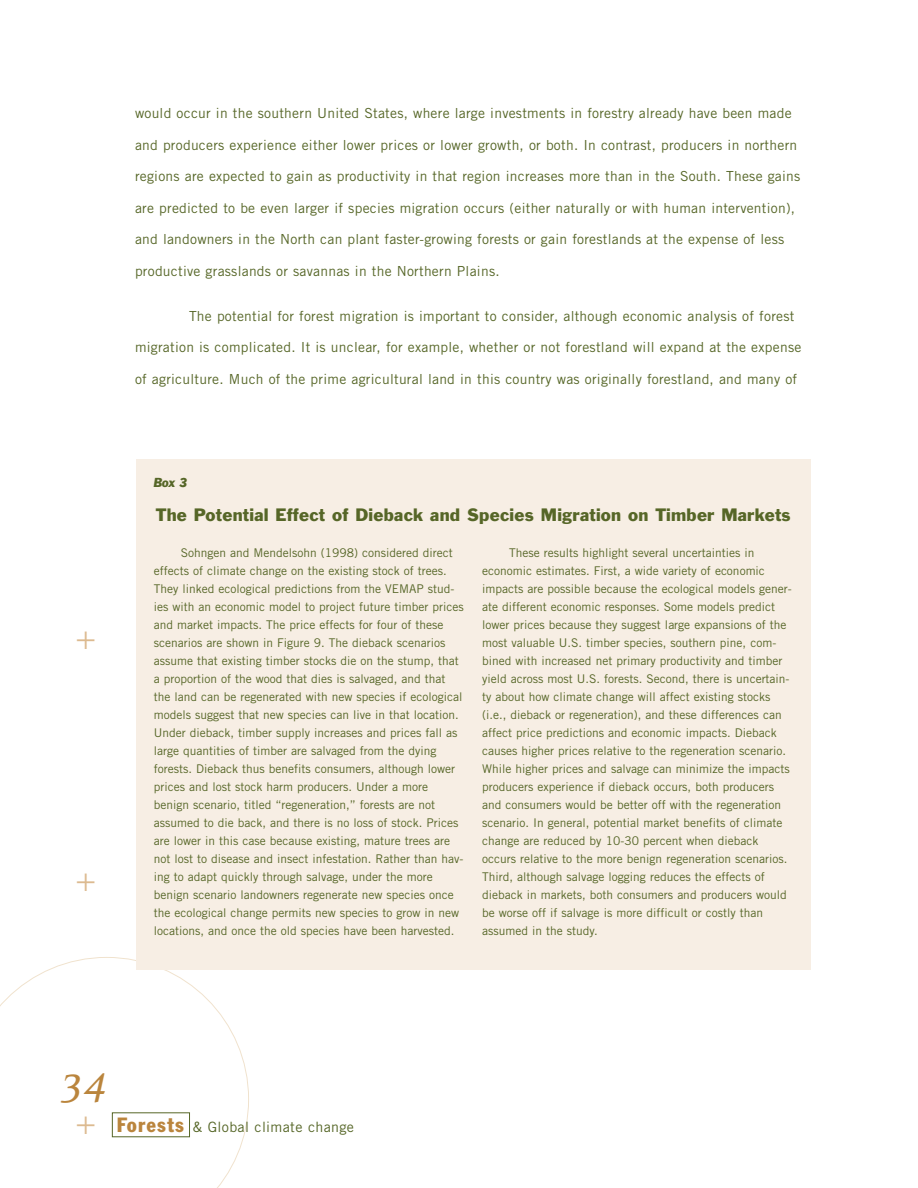
<style>
.page{position:relative;width:918px;height:1188px;background:#fff}
.page>*{position:absolute;margin:0;border:0;box-sizing:border-box;transform-origin:0 0}
.t1{font:italic 45px "Eidetic Serif";color:#ba853d}
.t2{font:300 30px "Akzidenz Grotesk BE";color:#dcba90}
.t3{font:16.5px "Franklin Gothic BT";letter-spacing:.015em;color:#566627}
.t4{font:14.25px "Trade Gothic";letter-spacing:.025em;color:#566627}
.t5{font:13.8px "Trade Gothic";letter-spacing:.02em;color:#566627}
.t6{font:12px/18px "Trade Gothic";color:#566627}
.t7{font:italic 12px "Franklin Gothic BT";color:#566627}
.s1{font-family:"Franklin Gothic BT";font-stretch:condensed;font-size:20.25px;color:#ba853d}
</style>
<div class="page">
<svg style="left:0;top:957px;width:249px;height:231px"></svg>
<div style="left:136px;top:460px;width:675px;height:84px;background:#f7eee4"></div>
<div style="left:136px;top:530px;width:675px;height:440px;background:#f7eee4"></div>
<h2 class="t2" style="left:76px;top:628px;width:22px">+</h2>
<h2 class="t2" style="left:76px;top:870px;width:22px">+</h2>
<p class="t5" style="left:135px;top:108px;width:658px">would occur in the southern United States, where large investments in forestry already have been made</p>
<p class="t5" style="left:135px;top:140px;width:664px">and producers experience either lower prices or lower growth, or both. In contrast, producers in northern</p>
<p class="t5" style="left:135px;top:171px;width:667px">regions are expected to gain as productivity in that region increases more than in the South. These gains</p>
<p class="t5" style="left:135px;top:203px;width:662px">are predicted to be even larger if species migration occurs (either naturally or with human intervention),</p>
<p class="t5" style="left:135px;top:234px;width:651px">and landowners in the North can plant faster-growing forests or gain forestlands at the expense of less</p>
<p class="t5" style="left:135px;top:266px;width:366px">productive grasslands or savannas in the Northern Plains.</p>
<p class="t5" style="left:189px;top:311px;width:607px">The potential for forest migration is important to consider, although economic analysis of forest</p>
<p class="t5" style="left:135px;top:342px;width:668px">migration is complicated. It is unclear, for example, whether or not forestland will expand at the expense</p>
<p class="t5" style="left:135px;top:374px;width:664px">of agriculture. Much of the prime agricultural land in this country was originally forestland, and many of</p>
<p class="t7" style="left:154px;top:478px;width:35px">Box 3</p>
<h3 class="t3" style="left:156px;top:509px;width:636px">The Potential Effect of Dieback and Species Migration on Timber Markets</h3>
<p class="t6" style="left:154px;top:545px;width:312px;text-indent:27px">Sohngen and Mendelsohn (1998) considered direct effects of climate change on the existing stock of trees.<br>They linked ecological predictions from the VEMAP stud&shy;ies with an economic model to project future timber prices and market impacts. The price effects for four of these scenarios are shown in Figure 9. The dieback scenarios assume that existing timber stocks die on the stump, that a proportion of the wood that dies is salvaged, and that the land can be regenerated with new species if ecological models suggest that new species can live in that location.<br>Under dieback, timber supply increases and prices fall as large quantities of timber are salvaged from the dying forests. Dieback thus benefits consumers, although lower prices and lost stock harm producers. Under a more benign scenario, titled “regeneration,” forests are not assumed to die back, and there is no loss of stock. Prices are lower in this case because existing, mature trees are not lost to disease and insect infestation. Rather than hav&shy;ing to adapt quickly through salvage, under the more benign scenario landowners regenerate new species once the ecological change permits new species to grow in new locations, and once the old species have been harvested.</p>
<p class="t6" style="left:482px;top:545px;width:311px;text-indent:27px">These results highlight several uncertainties in economic estimates. First, a wide variety of economic impacts are possible because the ecological models gener&shy;ate different economic responses. Some models predict lower prices because they suggest large expansions of the most valuable U.S. timber species, southern pine, com&shy;bined with increased net primary productivity and timber yield across most U.S. forests. Second, there is uncertain&shy;ty about how climate change will affect existing stocks (i.e., dieback or regeneration), and these differences can affect price predictions and economic impacts. Dieback causes higher prices relative to the regeneration scenario.<br>While higher prices and salvage can minimize the impacts producers experience if dieback occurs, both producers and consumers would be better off with the regeneration scenario. In general, potential market benefits of climate change are reduced by 10-30 percent when dieback occurs relative to the more benign regeneration scenarios.<br>Third, although salvage logging reduces the effects of dieback in markets, both consumers and producers would be worse off if salvage is more difficult or costly than assumed in the study.</p>
<h1 class="t1" style="left:60px;top:1052px;width:49px">34</h1>
<h2 class="t2" style="left:76px;top:1112px;width:22px">+</h2>
<p class="t4" style="left:117px;top:1121px;width:239px"><span class="s1">Forests</span> &amp; Global climate change</p>
</div>
